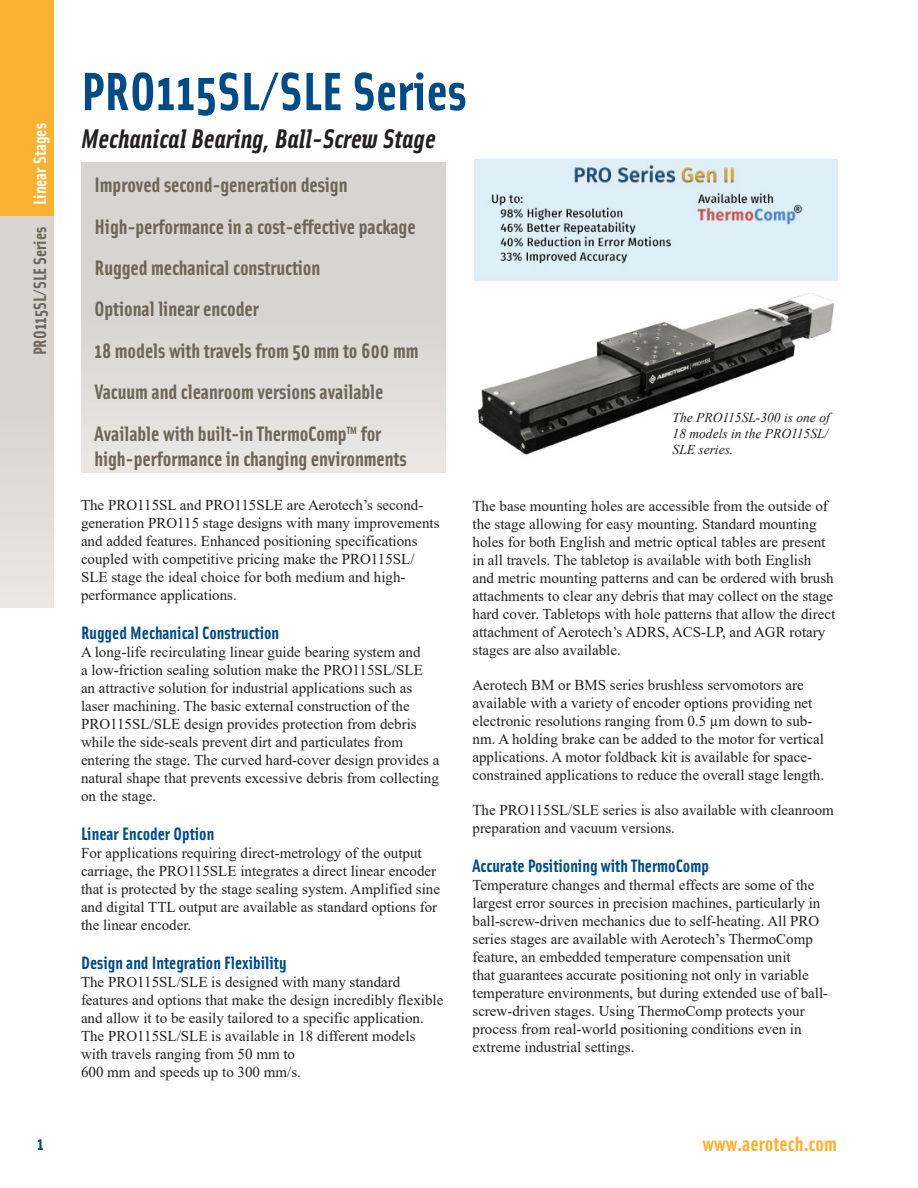
<style>
.page{position:relative;width:918px;height:1188px;background:#fff}
.page>*{position:absolute;margin:0;border:0;box-sizing:border-box;transform-origin:0 0}
.Product_Title{font:700 54px "Solex OT";color:#004b84}
.Product_Subtitle{font:italic 700 27px "Solex OT";color:#231f20}
.Bullets{font:700 21px/25.2px "Solex OT";letter-spacing:-.005em;color:#6d6658}
.t1{font:700 21px "Solex OT";color:#fbb131}
.Text_Titles{font:700 18px "Solex OT";color:#004b84}
.t2{font:700 18px "Solex OT";color:#6d6658}
.t3{font:700 18px "Solex OT";color:#fff}
.Text_Body{font:15px/18px "Times New Roman";color:#231f20}
.Captions{font:italic 13.5px/16.2px "Times New Roman";color:#231f20;text-align:justify}
</style>
<div class="page">
<div style="left:0;top:216px;width:54px;height:391px;background:linear-gradient(to bottom,#d3cfc9,#e6e3e0)"></div>
<div style="left:0;top:0;width:54px;height:216px;background:#fbb131"></div>
<img style="left:474px;top:158px;width:363px;height:297px">
<div style="left:81px;top:162px;width:365px;height:310px;background:linear-gradient(to bottom,#d3cfc9,#e6e3e0)"></div>
<div style="left:666px;top:413px;width:171px;height:58px;background:#fff"></div>
<p class="t3" style="left:28px;top:205px;width:84px;rotate:-90deg">Linear Stages</p>
<p class="t2" style="left:28px;top:355px;width:130px;rotate:-90deg">PRO115SL/SLE Series</p>
<p class="Text_Titles" style="left:37px;top:1132px;width:8px">1</p>
<p class="Product_Title" style="left:81px;top:56px;width:387px">PRO115SL/SLE Series</p>
<p class="Product_Subtitle" style="left:81px;top:121px;width:356px">Mechanical Bearing, Ball-Screw Stage</p>
<p class="Bullets" style="left:94px;top:171px;width:255px">Improved second-generation design</p>
<p class="Bullets" style="left:94px;top:213px;width:323px">High-performance in a cost-effective package</p>
<p class="Bullets" style="left:94px;top:254px;width:227px">Rugged mechanical construction</p>
<p class="Bullets" style="left:94px;top:296px;width:166px">Optional linear encoder</p>
<p class="Bullets" style="left:94px;top:337px;width:326px">18 models with travels from 50 mm to 600 mm</p>
<p class="Bullets" style="left:94px;top:378px;width:291px">Vacuum and cleanroom versions available</p>
<p class="Bullets" style="left:94px;top:420px;width:314px">Available with built-in ThermoComp<sup>TM</sup> for high-performance in changing environments</p>
<p class="Captions" style="left:673px;top:409px;width:159px">The PRO115SL-300 is one of 18 models in the PRO115SL/ SLE series.</p>
<p class="Text_Body" style="left:81px;top:496px;width:360px">The PRO115SL and PRO115SLE are Aerotech’s second&shy;generation PRO115 stage designs with many improvements and added features. Enhanced positioning specifications coupled with competitive pricing make the PRO115SL/ SLE stage the ideal choice for both medium and high&shy;performance applications.</p>
<p class="Text_Titles" style="left:81px;top:621px;width:200px">Rugged Mechanical Construction</p>
<p class="Text_Body" style="left:81px;top:643px;width:360px">A long-life recirculating linear guide bearing system and<br>a low-friction sealing solution make the PRO115SL/SLE an attractive solution for industrial applications such as laser machining. The basic external construction of the PRO115SL/SLE design provides protection from debris while the side-seals prevent dirt and particulates from entering the stage. The curved hard-cover design provides a natural shape that prevents excessive debris from collecting on the stage.</p>
<p class="Text_Titles" style="left:81px;top:822px;width:135px">Linear Encoder Option</p>
<p class="Text_Body" style="left:81px;top:844px;width:361px">For applications requiring direct-metrology of the output carriage, the PRO115SLE integrates a direct linear encoder that is protected by the stage sealing system. Amplified sine and digital TTL output are available as standard options for the linear encoder.</p>
<p class="Text_Titles" style="left:81px;top:951px;width:207px">Design and Integration Flexibility</p>
<p class="Text_Body" style="left:81px;top:973px;width:364px">The PRO115SL/SLE is designed with many standard features and options that make the design incredibly flexible and allow it to be easily tailored to a specific application.<br>The PRO115SL/SLE is available in 18 different models with travels ranging from 50 mm to<br>600 mm and speeds up to 300 mm/s.</p>
<p class="Text_Body" style="left:472px;top:496px;width:364px">The base mounting holes are accessible from the outside of the stage allowing for easy mounting. Standard mounting holes for both English and metric optical tables are present in all travels. The tabletop is available with both English and metric mounting patterns and can be ordered with brush attachments to clear any debris that may collect on the stage hard cover. Tabletops with hole patterns that allow the direct attachment of Aerotech’s ADRS, ACS-LP, and AGR rotary stages are also available.</p>
<p class="Text_Body" style="left:472px;top:675px;width:353px">Aerotech BM or BMS series brushless servomotors are available with a variety of encoder options providing net electronic resolutions ranging from 0.5 µm down to sub&shy;nm. A holding brake can be added to the motor for vertical applications. A motor foldback kit is available for space&shy;constrained applications to reduce the overall stage length.</p>
<p class="Text_Body" style="left:472px;top:801px;width:363px">The PRO115SL/SLE series is also available with cleanroom preparation and vacuum versions.</p>
<p class="Text_Titles" style="left:472px;top:854px;width:238px">Accurate Positioning with ThermoComp</p>
<p class="Text_Body" style="left:472px;top:876px;width:357px">Temperature changes and thermal effects are some of the largest error sources in precision machines, particularly in ball-screw-driven mechanics due to self-heating. All PRO series stages are available with Aerotech’s ThermoComp feature, an embedded temperature compensation unit<br>that guarantees accurate positioning not only in variable temperature environments, but during extended use of ball&shy;screw-driven stages. Using ThermoComp protects your process from real-world positioning conditions even in extreme industrial settings.</p>
<h3 class="t1" style="left:702px;top:1130px;width:136px">www.aerotech.com</h3>
</div>
